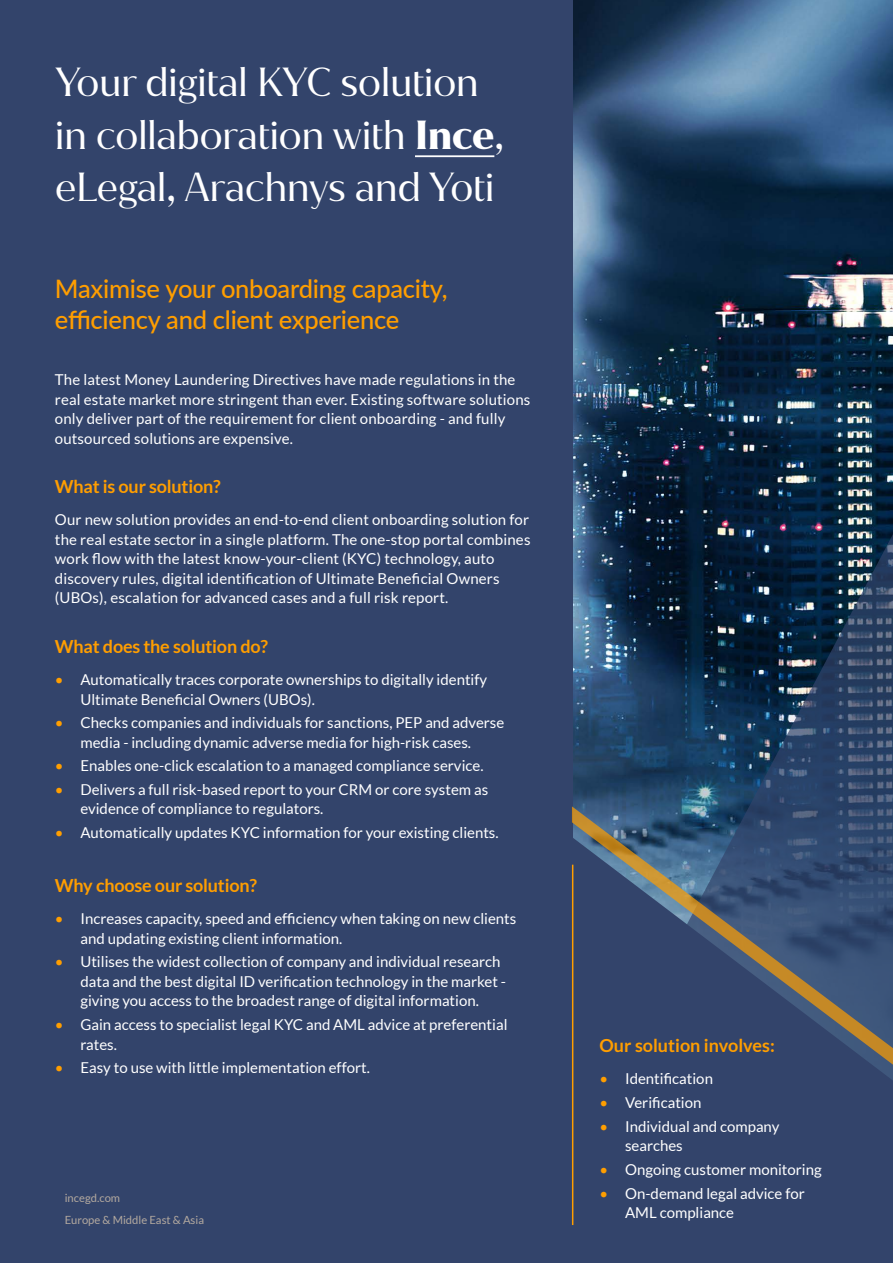
<style>
.page{position:relative;width:893px;height:1263px;background:#33446b}
.page>*{position:absolute;margin:0;border:0;box-sizing:border-box;transform-origin:0 0}
.t1{font:39px/52.5px "Magdalena";color:#fff}
.t2{font:500 25.5px/31.5px "Lato";letter-spacing:-.01em;color:#ff9e00}
.t3{font:700 18px "Lato";letter-spacing:-.01em;color:#ff9e00}
.t4{font:15px/19.5px "Lato";color:#fff}
.t5{font:11.25px/22.5px "Lato";color:#b3a99f}
.s1{font-weight:700}
.s2{color:#ff9e00}
.s3{color:#33446b}
</style>
<div class="page">
<img style="left:573px;top:0;width:320px;height:806px">
<hr style="left:415px;top:155px;width:79px;height:2px;background:#fff">
<svg style="left:679px;top:510px;width:214px;height:296px"></svg>
<svg style="left:572px;top:806px;width:321px;height:268px"></svg>
<hr style="left:572px;top:865px;width:1px;height:360px;background:#ff9e00">
<h1 class="t1" style="left:55px;top:57px;width:450px">Your digital KYC solution in collaboration with <span class="s1">Ince</span>, eLegal, Arachnys and Yoti</h1>
<h2 class="t2" style="left:55px;top:272px;width:394px">Maximise your onboarding capacity, efficiency and client experience</h2>
<p class="t4" style="left:55px;top:370px;width:477px">The latest Money Laundering Directives have made regulations in the real estate market more stringent than ever. Existing software solutions only deliver part of the requirement for client onboarding - and fully outsourced solutions are expensive.</p>
<p class="t3" style="left:55px;top:476px;width:167px">What is our solution?</p>
<p class="t4" style="left:55px;top:510px;width:477px">Our new solution provides an end-to-end client onboarding solution for the real estate sector in a single platform. The one-stop portal combines work flow with the latest know-your-client (KYC) technology, auto discovery rules, digital identification of Ultimate Beneficial Owners (UBOs), escalation for advanced cases and a full risk report.</p>
<p class="t3" style="left:55px;top:636px;width:215px">What does the solution do?</p>
<p class="t4" style="left:80px;top:670px;width:408px;text-indent:-26px"><span class="s2">•</span> Automatically traces corporate ownerships to digitally identify<br>Ultimate Beneficial Owners (UBOs).</p>
<p class="t4" style="left:55px;top:713px;width:451px;text-align:center"><span class="s2">•</span> Checks companies and individuals for sanctions, PEP and adverse media - including dynamic adverse media for high-risk cases.</p>
<p class="t4" style="left:55px;top:756px;width:430px"><span class="s2">•</span> Enables one-click escalation to a managed compliance service.</p>
<p class="t4" style="left:80px;top:779px;width:409px;text-indent:-26px"><span class="s2">•</span> Delivers a full risk-based report to your CRM or core system as evidence of compliance to regulators.</p>
<p class="t4" style="left:55px;top:823px;width:445px"><span class="s2">•</span> Automatically updates KYC information for your existing clients.</p>
<p class="t3" style="left:55px;top:875px;width:204px">Why choose our solution?</p>
<p class="t4" style="left:80px;top:909px;width:437px;text-indent:-26px"><span class="s2">•</span> Increases capacity, speed and efficiency when taking on new clients and updating existing client information.</p>
<p class="t4" style="left:80px;top:952px;width:427px;text-indent:-26px"><span class="s2">•</span> Utilises the widest collection of company and individual research data and the best digital ID verification technology in the market - giving you access to the broadest range of digital information.</p>
<p class="t4" style="left:80px;top:1015px;width:429px;text-indent:-26px"><span class="s2">•</span> Gain access to specialist legal KYC and AML advice at preferential rates.</p>
<p class="t4" style="left:55px;top:1058px;width:455px"><span class="s2">•</span> Easy to use with little implementation effort.<span class="s3">allows you to conduct</span></p>
<p class="t5" style="left:65px;top:1186px;width:141px">incegd.com<br>Europe &amp; Middle East &amp; Asia</p>
<p class="t3" style="left:600px;top:1035px;width:177px">Our solution involves:</p>
<p class="t4" style="left:600px;top:1069px;width:115px"><span class="s2">•</span> Identification</p>
<p class="t4" style="left:600px;top:1092px;width:103px"><span class="s2">•</span> Verification</p>
<p class="t4" style="left:625px;top:1116px;width:156px;text-indent:-26px"><span class="s2">•</span> Individual and company searches</p>
<p class="t4" style="left:600px;top:1159px;width:224px"><span class="s2">•</span> Ongoing customer monitoring</p>
<p class="t4" style="left:625px;top:1183px;width:181px;text-indent:-26px"><span class="s2">•</span> On-demand legal advice for<br>AML compliance</p>
</div>
